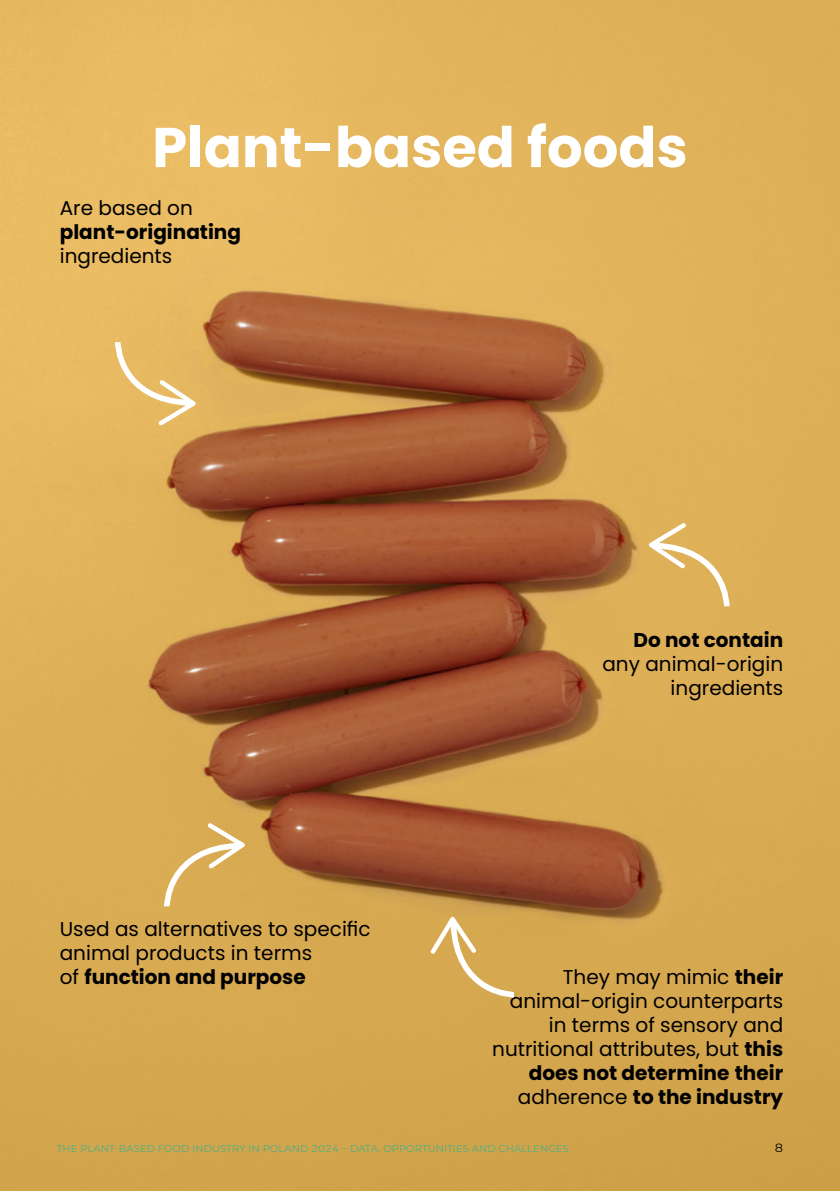
<style>
.page{position:relative;width:840px;height:1191px;background:#fff}
.page>*{position:absolute;margin:0;border:0;box-sizing:border-box;transform-origin:0 0}
.t1{font:700 56px "Poppins";color:#fff}
.t2{font:20px/24px "Poppins";color:#000;text-align:right}
.t3{font:700 20px "Poppins";color:#000}
.t4{font:12px "Montserrat";color:#000}
.t5{font:10px "Montserrat";letter-spacing:.01em;color:#4db085}
.s1{font-weight:700}
</style>
<div class="page">
<img style="left:0;top:0;width:839px;height:1191px">
<svg style="left:112px;top:336px;width:84px;height:90px;background:#e9c074"></svg>
<svg style="left:648px;top:523px;width:84px;height:89px;background:#e2b96c"></svg>
<svg style="left:161px;top:823px;width:84px;height:89px;background:#ddb568"></svg>
<svg style="left:430px;top:916px;width:89px;height:84px;background:#dab265"></svg>
<h1 class="t1" style="left:152px;top:115px;width:536px">Plant-based foods</h1>
<p class="t2" style="left:60px;top:196px;width:135px">Are based on</p>
<p class="t3" style="left:60px;top:220px;width:183px">plant-originating</p>
<p class="t2" style="left:60px;top:244px;width:114px">ingredients</p>
<p class="t2" style="left:60px;top:916px;width:312px;text-align:left">Used as alternatives to specific animal products in terms<br>of <span class="s1">function and purpose</span></p>
<p class="t3" style="left:633px;top:629px;width:151px">Do not contain</p>
<p class="t2" style="left:602px;top:652px;width:182px">any animal-origin ingredients</p>
<p class="t2" style="left:492px;top:964px;width:292px">They may mimic <span class="s1">their </span>animal-origin counterparts in terms of sensory and nutritional attributes, but <span class="s1">this does not determine their </span>adherence <span class="s1">to the industry</span></p>
<p class="t5" style="left:57px;top:1141px;width:513px">THE PLANT-BASED FOOD INDUSTRY IN POLAND 2024 – DATA, OPPORTUNITIES AND CHALLENGES</p>
<p class="t4" style="left:774px;top:1139px;width:10px">8</p>
</div>
